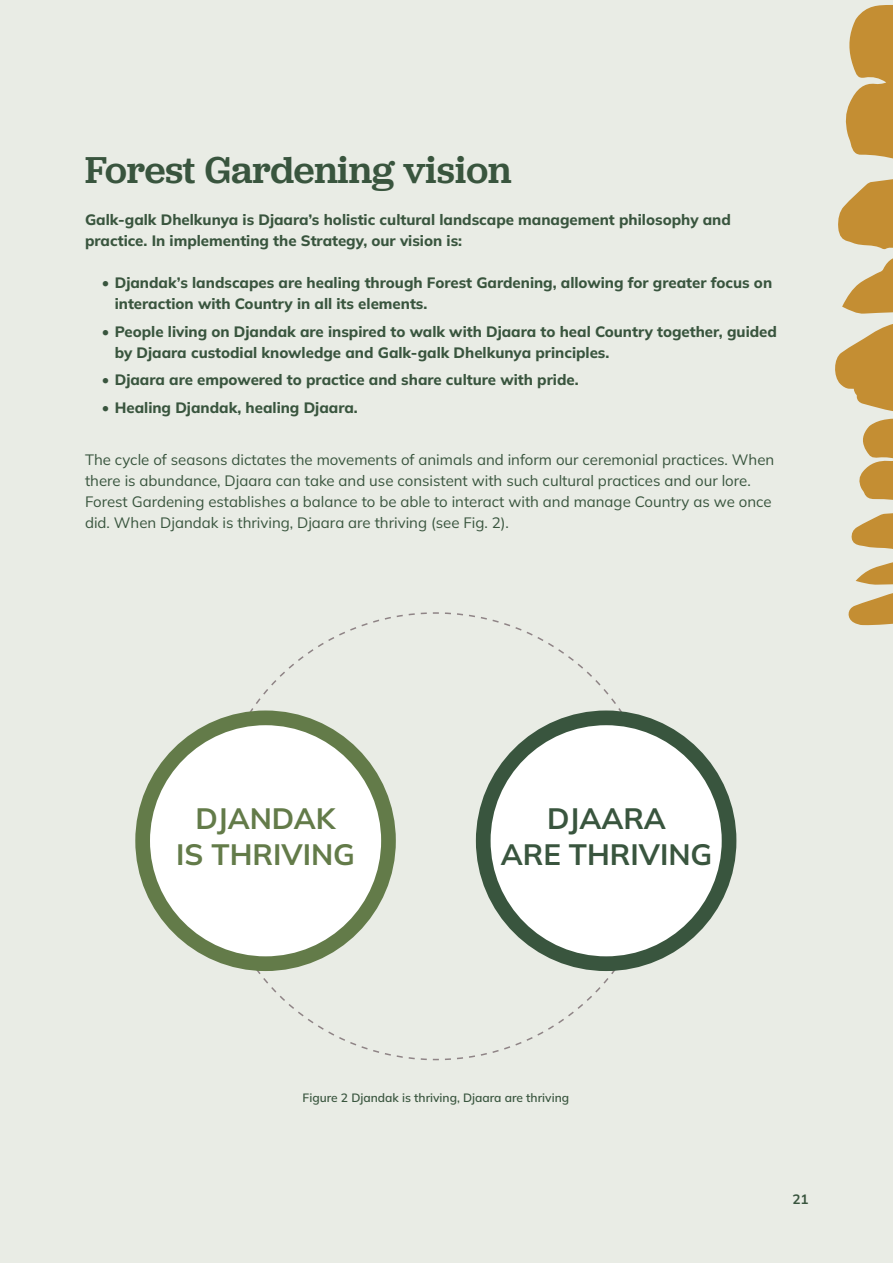
<style>
.page{position:relative;width:893px;height:1263px;background:#e9ece5}
.page>*{position:absolute;margin:0;border:0;box-sizing:border-box;transform-origin:0 0}
.Section_Titles{font:500 39px "Jubilat";color:#39553e}
.DJ_Main_Text{font:700 29.4px/35.7px "Mulish";color:#637b49;text-align:center}
.DJ_Main_Text-2{font:700 29.4px/35.7px "Mulish";color:#39553e;text-align:center}
.Extra_Bold_first_par{font:800 15px/21px "Mulish";color:#39553e}
.DJ_Main_Text-3{font:15px/21px "Mulish";color:#39553e}
.t1{font:700 13.5px "Mulish";color:#39553e}
.DJ_Main_Text-4{font:600 12px "Mulish";color:#39553e}
</style>
<div class="page">
<svg style="left:211px;top:612px;width:450px;height:449px"></svg>
<div style="left:143px;top:718px;width:245px;height:246px;background:#fff;border-radius:50%"></div>
<div style="left:135px;top:710px;width:261px;height:261px;border:15px solid #637b49;border-radius:50%"></div>
<div style="left:483px;top:718px;width:246px;height:246px;background:#fff;border-radius:50%"></div>
<div style="left:476px;top:710px;width:260px;height:261px;border:15px solid #39553e;border-radius:50%"></div>
<hr style="left:0;top:0;width:1px;height:1263px;background:#39553e">
<svg style="left:835px;top:5px;width:58px;height:620px"></svg>
<p class="Section_Titles" style="left:85px;top:145px;width:428px">Forest Gardening vision</p>
<p class="Extra_Bold_first_par" style="left:85px;top:209px;width:647px">Galk-galk Dhelkunya is Djaara’s holistic cultural landscape management philosophy and practice. In implementing the Strategy, our vision is:</p>
<p class="Extra_Bold_first_par" style="left:115px;top:272px;width:659px;text-indent:-13px">• Djandak’s landscapes are healing through Forest Gardening, allowing for greater focus on interaction with Country in all its elements.</p>
<p class="Extra_Bold_first_par" style="left:115px;top:320px;width:664px;text-indent:-13px">• People living on Djandak are inspired to walk with Djaara to heal Country together, guided by Djaara custodial knowledge and Galk-galk Dhelkunya principles.</p>
<p class="Extra_Bold_first_par" style="left:102px;top:369px;width:478px">• Djaara are empowered to practice and share culture with pride.</p>
<p class="Extra_Bold_first_par" style="left:102px;top:396px;width:257px">• Healing Djandak, healing Djaara.</p>
<p class="DJ_Main_Text-3" style="left:85px;top:449px;width:691px">The cycle of seasons dictates the movements of animals and inform our ceremonial practices. When there is abundance, Djaara can take and use consistent with such cultural practices and our lore.<br>Forest Gardening establishes a balance to be able to interact with and manage Country as we once did. When Djandak is thriving, Djaara are thriving (see Fig. 2).</p>
<p class="DJ_Main_Text" style="left:176px;top:800px;width:180px">DJANDAK<br>IS THRIVING</p>
<p class="DJ_Main_Text-2" style="left:501px;top:800px;width:213px">DJAARA<br>ARE THRIVING</p>
<p class="DJ_Main_Text-4" style="left:303px;top:1089px;width:268px">Figure 2 Djandak is thriving, Djaara are thriving</p>
<p class="t1" style="left:792px;top:1190px;width:18px">21</p>
</div>
